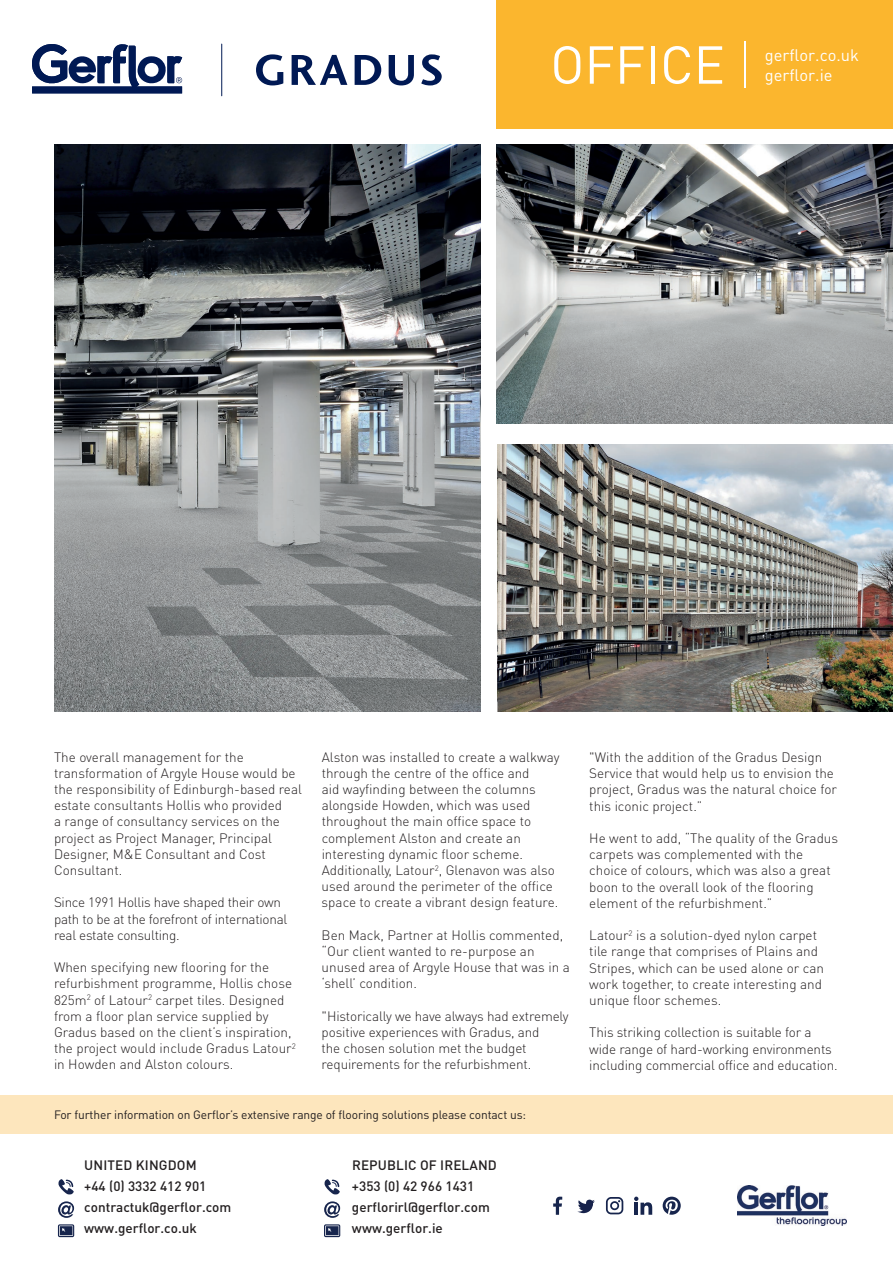
<style>
.page{position:relative;width:893px;height:1263px;background:#fff}
.page>*{position:absolute;margin:0;border:0;box-sizing:border-box;transform-origin:0 0}
.t1{font:52.5px "DIN Pro";color:#fff}
.t2{font:16.5px/19.8px "DIN Pro";color:#fff}
.t3{font:300 13.5px/16.2px "DIN Pro";color:#231f20}
.t4{font:500 13.5px/21px "DIN Pro";color:#231f20}
.t5{font:300 13.5px/16.2px "DIN Pro";letter-spacing:-.02em;color:#231f20}
.t6{font:12px "DIN Pro";letter-spacing:-.01em;color:#231f20}
</style>
<div class="page">
<div style="left:0;top:1095px;width:893px;height:39px;background:#fde6bd"></div>
<img style="left:54px;top:145px;width:426px;height:566px">
<img style="left:498px;top:444px;width:395px;height:267px">
<img style="left:496px;top:145px;width:397px;height:278px">
<div style="left:496px;top:0;width:397px;height:128px;background:#fbb62e"></div>
<hr style="left:744px;top:41px;width:2px;height:47px;background:#fff">
<svg style="left:256px;top:54px;width:27px;height:31px"></svg>
<svg style="left:292px;top:55px;width:55px;height:30px"></svg>
<svg style="left:355px;top:55px;width:26px;height:30px"></svg>
<svg style="left:389px;top:55px;width:25px;height:30px"></svg>
<svg style="left:421px;top:54px;width:21px;height:31px"></svg>
<svg style="left:32px;top:44px;width:150px;height:49px"></svg>
<hr style="left:221px;top:44px;width:1px;height:52px;background:#001954">
<img style="left:737px;top:1185px;width:110px;height:41px">
<svg style="left:553px;top:1196px;width:9px;height:19px"></svg>
<svg style="left:663px;top:1196px;width:18px;height:19px"></svg>
<svg style="left:634px;top:1196px;width:18px;height:19px"></svg>
<svg style="left:606px;top:1197px;width:17px;height:17px"></svg>
<svg style="left:577px;top:1199px;width:18px;height:14px"></svg>
<svg style="left:58px;top:1179px;width:16px;height:15px"></svg>
<svg style="left:58px;top:1224px;width:16px;height:13px"></svg>
<svg style="left:58px;top:1201px;width:16px;height:17px"></svg>
<svg style="left:324px;top:1179px;width:16px;height:15px"></svg>
<svg style="left:324px;top:1224px;width:16px;height:13px"></svg>
<svg style="left:324px;top:1201px;width:16px;height:17px"></svg>
<h1 class="t1" style="left:550px;top:29px;width:176px">OFFICE</h1>
<p class="t2" style="left:765px;top:45px;width:96px">gerflor.co.uk gerflor.ie</p>
<p class="t3" style="left:54px;top:748px;width:249px">The overall management for the transformation of Argyle House would be the responsibility of Edinburgh-based real estate consultants Hollis who provided<br>a range of consultancy services on the project as Project Manager, Principal Designer, M&amp;E Consultant and Cost Consultant.</p>
<p class="t5" style="left:54px;top:894px;width:235px">Since 1991 Hollis have shaped their own path to be at the forefront of international real estate consulting.</p>
<p class="t3" style="left:54px;top:959px;width:243px">When specifying new flooring for the refurbishment programme, Hollis chose 825m<sup>2</sup> of Latour<sup>2</sup> carpet tiles. Designed from a floor plan service supplied by Gradus based on the client’s inspiration, the project would include Gradus Latour<sup>2 </sup>in Howden and Alston colours.</p>
<p class="t3" style="left:322px;top:748px;width:240px">Alston was installed to create a walkway through the centre of the office and<br>aid wayfinding between the columns alongside Howden, which was used throughout the main office space to complement Alston and create an interesting dynamic floor scheme.<br>Additionally, Latour<sup>2</sup>, Glenavon was also used around the perimeter of the office space to create a vibrant design feature.</p>
<p class="t3" style="left:322px;top:926px;width:250px">Ben Mack, Partner at Hollis commented, “Our client wanted to re-purpose an unused area of Argyle House that was in a ‘shell’ condition.</p>
<p class="t3" style="left:322px;top:1007px;width:249px">"Historically we have always had extremely positive experiences with Gradus, and<br>the chosen solution met the budget requirements for the refurbishment.</p>
<p class="t3" style="left:589px;top:748px;width:249px">"With the addition of the Gradus Design Service that would help us to envision the project, Gradus was the natural choice for this iconic project.”</p>
<p class="t3" style="left:589px;top:829px;width:250px">He went to add, “The quality of the Gradus carpets was complemented with the choice of colours, which was also a great boon to the overall look of the flooring element of the refurbishment.”</p>
<p class="t3" style="left:589px;top:927px;width:236px">Latour<sup>2</sup> is a solution-dyed nylon carpet tile range that comprises of Plains and Stripes, which can be used alone or can work together, to create interesting and unique floor schemes.</p>
<p class="t3" style="left:589px;top:1024px;width:250px">This striking collection is suitable for a wide range of hard-working environments including commercial office and education.</p>
<p class="t6" style="left:54px;top:1106px;width:474px">For further information on Gerflor’s extensive range of flooring solutions please contact us:</p>
<p class="t4" style="left:84px;top:1154px;width:149px">UNITED KINGDOM<br>+44 (0) 3332 412 901 contractuk@gerflor.com www.gerflor.co.uk</p>
<p class="t4" style="left:352px;top:1154px;width:146px">REPUBLIC OF IRELAND +353 (0) 42 966 1431 gerflorirl@gerflor.com www.gerflor.ie</p>
</div>
